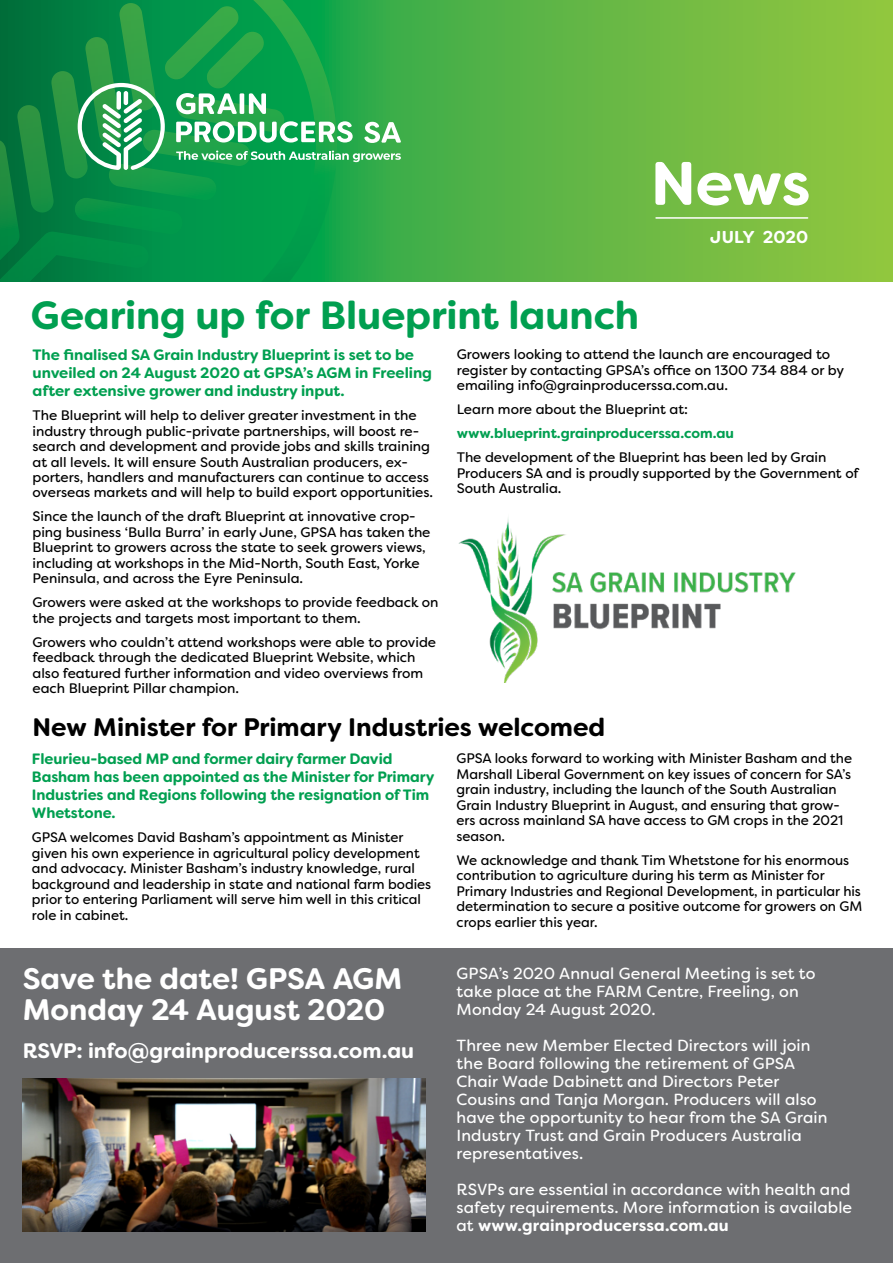
<style>
.page{position:relative;width:893px;height:1263px;background:#fff}
.page>*{position:absolute;margin:0;border:0;box-sizing:border-box;transform-origin:0 0}
.t1{font:700 61.35px "Filson Soft";color:#fff}
.t2{font:700 39.3px "Filson Soft";letter-spacing:-.005em;color:#009f50}
.t3{font:700 29.7px/31px "Filson Soft";letter-spacing:-.005em;color:#fff}
.t4{font:700 25.35px "Filson Soft";letter-spacing:-.005em;color:#000}
.t5{font:700 21px "Filson Soft";color:#fff}
.t6{font:700 17.25px "Filson Soft";color:#fff}
.t7{font:16.05px/18px "Filson Soft";letter-spacing:.005em;color:#fff}
.t8{font:700 15px/18px "Filson Soft";letter-spacing:-.005em;color:#009f50}
.t9{font:13.8px/15.5px "Filson Soft";letter-spacing:-.005em;color:#000}
.t10{font:700 13.8px "Filson Soft";letter-spacing:-.005em;color:#009f50}
.s1{font-weight:700}
</style>
<div class="page">
<svg style="left:358px;top:0;width:535px;height:282px;background:#67b844"></svg>
<svg style="left:0;top:0;width:358px;height:282px;background:#0b9446"></svg>
<svg style="left:78px;top:83px;width:87px;height:87px"></svg>
<svg style="left:364px;top:122px;width:37px;height:21px"></svg>
<svg style="left:176px;top:93px;width:90px;height:21px"></svg>
<svg style="left:176px;top:121px;width:177px;height:22px"></svg>
<svg style="left:176px;top:151px;width:225px;height:11px;background:#61c083"></svg>
<hr style="left:656px;top:217px;width:152px;height:2px;background:#fff">
<div style="left:0;top:948px;width:893px;height:315px;background:#6d6e71"></div>
<img style="left:458px;top:517px;width:338px;height:165px">
<img style="left:23px;top:1078px;width:402px;height:154px">
<h1 class="t1" style="left:651px;top:144px;width:161px">News</h1>
<p class="t6" style="left:710px;top:226px;width:100px">JULY 2020</p>
<h2 class="t2" style="left:31px;top:290px;width:610px">Gearing up for Blueprint launch</h2>
<p class="t8" style="left:33px;top:346px;width:401px">The finalised SA Grain Industry Blueprint is set to be unveiled on 24 August 2020 at GPSA’s AGM in Freeling after extensive grower and industry input.</p>
<p class="t9" style="left:33px;top:408px;width:402px">The Blueprint will help to deliver greater investment in the industry through public-private partnerships, will boost re&shy;search and development and provide jobs and skills training at all levels. It will ensure South Australian producers, ex&shy;porters, handlers and manufacturers can continue to access overseas markets and will help to build export opportunities.</p>
<p class="t9" style="left:33px;top:509px;width:399px">Since the launch of the draft Blueprint at innovative crop&shy;ping business ‘Bulla Burra’ in early June, GPSA has taken the Blueprint to growers across the state to seek growers views, including at workshops in the Mid-North, South East, Yorke Peninsula, and across the Eyre Peninsula.</p>
<p class="t9" style="left:33px;top:595px;width:408px">Growers were asked at the workshops to provide feedback on the projects and targets most important to them.</p>
<p class="t9" style="left:33px;top:634px;width:405px">Growers who couldn’t attend workshops were able to provide feedback through the dedicated Blueprint Website, which also featured further information and video overviews from each Blueprint Pillar champion.</p>
<p class="t9" style="left:457px;top:347px;width:389px">Growers looking to attend the launch are encouraged to register by contacting GPSA’s office on 1300 734 884 or by emailing info@grainproducerssa.com.au.</p>
<p class="t9" style="left:457px;top:402px;width:233px">Learn more about the Blueprint at:</p>
<p class="t10" style="left:457px;top:424px;width:279px">www.blueprint.grainproducerssa.com.au</p>
<p class="t9" style="left:457px;top:450px;width:403px">The development of the Blueprint has been led by Grain<br>Producers SA and is proudly supported by the Government of<br>South Australia.</p>
<h3 class="t4" style="left:33px;top:711px;width:574px">New Minister for Primary Industries welcomed</h3>
<p class="t8" style="left:32px;top:750px;width:404px">Fleurieu-based MP and former dairy farmer David Basham has been appointed as the Minister for Primary Industries and Regions following the resignation of Tim Whetstone.</p>
<p class="t9" style="left:32px;top:830px;width:401px">GPSA welcomes David Basham’s appointment as Minister given his own experience in agricultural policy development and advocacy. Minister Basham’s industry knowledge, rural background and leadership in state and national farm bodies prior to entering Parliament will serve him well in this critical role in cabinet.</p>
<h3 class="t3" style="left:23px;top:963px;width:381px">Save the date! GPSA AGM<br>Monday 24 August 2020</h3>
<h3 class="t5" style="left:23px;top:1037px;width:393px">RSVP: info@grainproducerssa.com.au</h3>
<p class="t9" style="left:457px;top:751px;width:397px">GPSA looks forward to working with Minister Basham and the Marshall Liberal Government on key issues of concern for SA’s grain industry, including the launch of the South Australian Grain Industry Blueprint in August, and ensuring that grow&shy;ers across mainland SA have access to GM crops in the 2021 season.</p>
<p class="t9" style="left:457px;top:852px;width:407px">We acknowledge and thank Tim Whetstone for his enormous contribution to agriculture during his term as Minister for Primary Industries and Regional Development, in particular his determination to secure a positive outcome for growers on GM crops earlier this year.</p>
<p class="t7" style="left:457px;top:964px;width:361px">GPSA’s 2020 Annual General Meeting is set to take place at the FARM Centre, Freeling, on<br>Monday 24 August 2020.</p>
<p class="t7" style="left:457px;top:1036px;width:372px">Three new Member Elected Directors will join the Board following the retirement of GPSA Chair Wade Dabinett and Directors Peter Cousins and Tanja Morgan. Producers will also have the opportunity to hear from the SA Grain Industry Trust and Grain Producers Australia representatives.</p>
<p class="t7" style="left:457px;top:1180px;width:397px;text-align:justify">RSVPs are essential in accordance with health and safety requirements. More information is available at <span class="s1">www.grainproducerssa.com.au</span></p>
</div>
